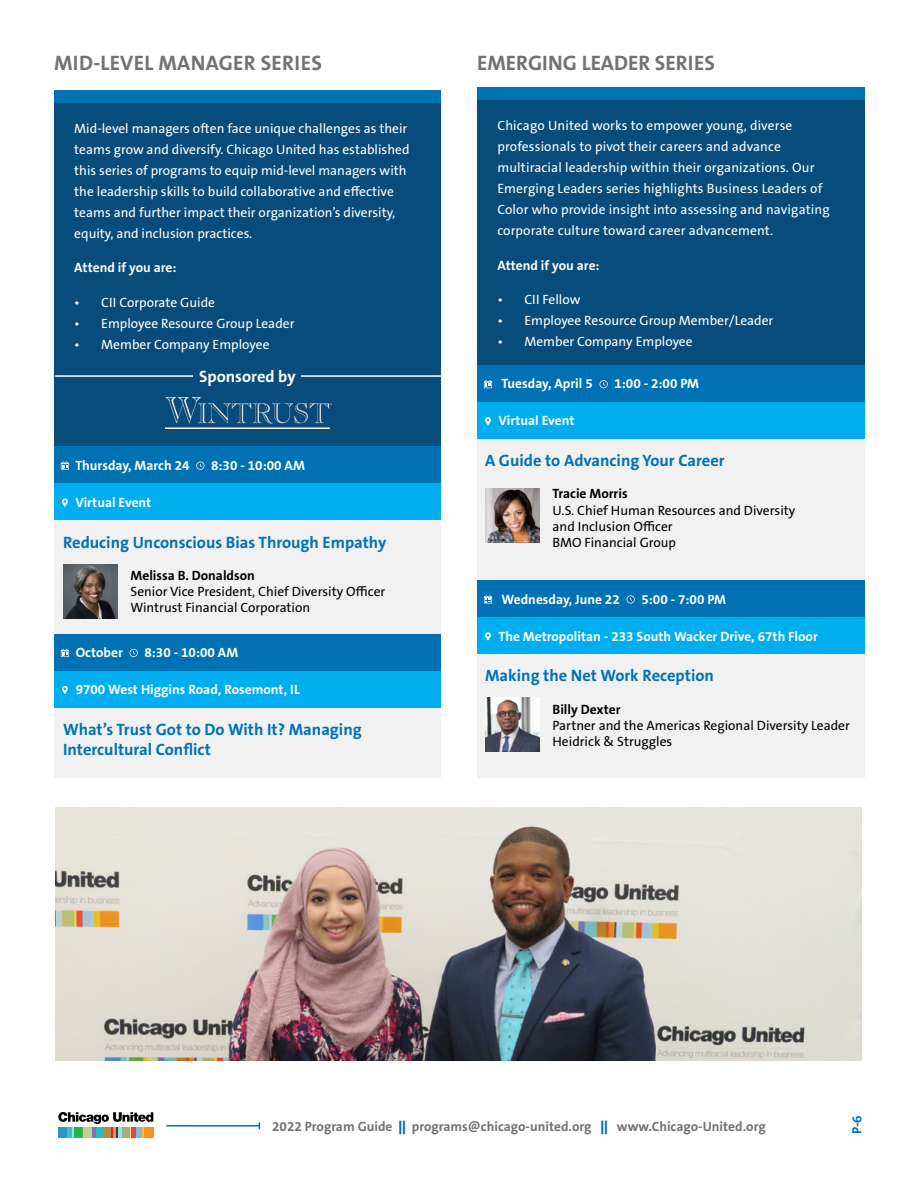
<style>
.page{position:relative;width:918px;height:1188px;background:#fff}
.page>*{position:absolute;margin:0;border:0;box-sizing:border-box;transform-origin:0 0}
.t1{font:700 21px "The Sans B W7";letter-spacing:.01em;color:#717275}
.t2{font:700 16.5px/19.8px "The Sans B W7";color:#0072b4}
.t3{font:700 16.5px "The Sans B W7";color:#fff}
.t4{font:13.5px/21px "The Sans B W5 Plain";color:#fff}
.t5{font:700 13.5px "The Sans B W7";color:#fff}
.t6{font:13.5px/16.2px "The Sans B W5 Plain";color:#000}
.t7{font:700 13.5px "The Sans B W7";color:#717275}
.t8{font:700 13.5px "The Sans B W7";color:#000}
.t9{font:700 13.5px "The Sans B W7";color:#0072b4}
.s1{font-family:"The Sans B W9";font-weight:900;color:#0072b4}
</style>
<div class="page">
<div style="left:54px;top:393px;width:387px;height:385px;background:#f1f1f2"></div>
<div style="left:54px;top:103px;width:387px;height:343px;background:#074c7a"></div>
<div style="left:54px;top:446px;width:387px;height:37px;background:#0072b4"></div>
<svg style="left:61px;top:462px;width:8px;height:8px"></svg>
<svg style="left:196px;top:462px;width:8px;height:8px"></svg>
<div style="left:54px;top:634px;width:387px;height:37px;background:#0072b4"></div>
<svg style="left:61px;top:649px;width:8px;height:8px"></svg>
<svg style="left:130px;top:649px;width:8px;height:8px"></svg>
<img style="left:63px;top:564px;width:54px;height:54px">
<div style="left:54px;top:90px;width:387px;height:13px;background:#0072b4"></div>
<div style="left:54px;top:483px;width:387px;height:37px;background:#00aeef"></div>
<svg style="left:62px;top:499px;width:6px;height:8px"></svg>
<div style="left:54px;top:671px;width:387px;height:37px;background:#00aeef"></div>
<svg style="left:62px;top:686px;width:6px;height:8px"></svg>
<img style="left:55px;top:808px;width:807px;height:253px">
<div style="left:477px;top:347px;width:387px;height:431px;background:#f1f1f2"></div>
<div style="left:477px;top:100px;width:387px;height:266px;background:#074c7a"></div>
<div style="left:477px;top:365px;width:387px;height:37px;background:#0072b4"></div>
<svg style="left:484px;top:380px;width:8px;height:8px"></svg>
<svg style="left:600px;top:380px;width:8px;height:8px"></svg>
<div style="left:477px;top:580px;width:387px;height:37px;background:#0072b4"></div>
<svg style="left:484px;top:595px;width:8px;height:8px"></svg>
<svg style="left:627px;top:595px;width:8px;height:9px"></svg>
<div style="left:477px;top:87px;width:387px;height:13px;background:#0072b4"></div>
<div style="left:477px;top:402px;width:387px;height:37px;background:#00aeef"></div>
<svg style="left:485px;top:417px;width:6px;height:8px"></svg>
<div style="left:477px;top:617px;width:387px;height:37px;background:#00aeef"></div>
<svg style="left:485px;top:632px;width:6px;height:9px"></svg>
<img style="left:485px;top:489px;width:54px;height:54px">
<img style="left:485px;top:697px;width:54px;height:54px">
<img style="left:166px;top:398px;width:165px;height:30px">
<hr style="left:55px;top:375px;width:387px;height:2px;background:#fff">
<div style="left:194px;top:370px;width:107px;height:12px;background:#074c7a"></div>
<hr style="left:166px;top:1125px;width:93px;height:2px;background:#0072b4">
<svg style="left:58px;top:1112px;width:95px;height:25px"></svg>
<div style="left:67px;top:1127px;width:5px;height:10px;background:#3cbfbe"></div>
<h1 class="t1" style="left:54px;top:49px;width:270px">MID-LEVEL MANAGER SERIES</h1>
<p class="t4" style="left:74px;top:118px;width:337px">Mid-level managers often face unique challenges as their teams grow and diversify. Chicago United has established this series of programs to equip mid-level managers with the leadership skills to build collaborative and effective teams and further impact their organization’s diversity, equity, and inclusion practices.</p>
<p class="t5" style="left:74px;top:259px;width:104px">Attend if you are:</p>
<p class="t4" style="left:74px;top:292px;width:142px">• CII Corporate Guide</p>
<p class="t4" style="left:74px;top:313px;width:222px">• Employee Resource Group Leader</p>
<p class="t4" style="left:74px;top:334px;width:197px">• Member Company Employee</p>
<p class="t3" style="left:199px;top:366px;width:98px">Sponsored by</p>
<p class="t5" style="left:75px;top:457px;width:116px">Thursday, March 24</p>
<p class="t5" style="left:211px;top:457px;width:95px">8:30 - 10:00 AM</p>
<p class="t5" style="left:75px;top:494px;width:77px">Virtual Event</p>
<p class="t2" style="left:63px;top:532px;width:325px">Reducing Unconscious Bias Through Empathy</p>
<p class="t8" style="left:131px;top:567px;width:126px">Melissa B. Donaldson</p>
<p class="t6" style="left:131px;top:584px;width:256px">Senior Vice President, Chief Diversity Officer<br>Wintrust Financial Corporation</p>
<p class="t5" style="left:76px;top:644px;width:49px">October</p>
<p class="t5" style="left:144px;top:644px;width:95px">8:30 - 10:00 AM</p>
<p class="t5" style="left:76px;top:681px;width:226px">9700 West Higgins Road, Rosemont, IL</p>
<p class="t2" style="left:63px;top:720px;width:300px">What’s Trust Got to Do With It? Managing<br>Intercultural Conflict</p>
<h1 class="t1" style="left:477px;top:49px;width:239px">EMERGING LEADER SERIES</h1>
<p class="t4" style="left:497px;top:115px;width:334px">Chicago United works to empower young, diverse professionals to pivot their careers and advance multiracial leadership within their organizations. Our Emerging Leaders series highlights Business Leaders of Color who provide insight into assessing and navigating corporate culture toward career advancement.</p>
<p class="t5" style="left:497px;top:256px;width:104px">Attend if you are:</p>
<p class="t4" style="left:497px;top:289px;width:85px">• CII Fellow</p>
<p class="t4" style="left:497px;top:310px;width:278px">• Employee Resource Group Member/Leader</p>
<p class="t4" style="left:497px;top:331px;width:197px">• Member Company Employee</p>
<p class="t5" style="left:501px;top:375px;width:93px">Tuesday, April 5</p>
<p class="t5" style="left:614px;top:375px;width:86px">1:00 - 2:00 PM</p>
<p class="t5" style="left:498px;top:412px;width:77px">Virtual Event</p>
<p class="t2" style="left:485px;top:451px;width:241px">A Guide to Advancing Your Career</p>
<p class="t8" style="left:553px;top:485px;width:77px">Tracie Morris</p>
<p class="t6" style="left:553px;top:502px;width:244px">U.S. Chief Human Resources and Diversity and Inclusion Officer<br>BMO Financial Group</p>
<p class="t5" style="left:502px;top:590px;width:120px">Wednesday, June 22</p>
<p class="t5" style="left:641px;top:590px;width:86px">5:00 - 7:00 PM</p>
<p class="t5" style="left:498px;top:627px;width:321px">The Metropolitan - 233 South Wacker Drive, 67th Floor</p>
<p class="t2" style="left:485px;top:666px;width:230px">Making the Net Work Reception</p>
<p class="t8" style="left:553px;top:700px;width:70px">Billy Dexter</p>
<p class="t6" style="left:553px;top:717px;width:299px">Partner and the Americas Regional Diversity Leader<br>Heidrick &amp; Struggles</p>
<p class="t7" style="left:272px;top:1118px;width:495px">2022 Program Guide <span class="s1">||</span> programs@chicago-united.org <span class="s1">||</span> www.Chicago-United.org</p>
<p class="t9" style="left:848px;top:1134px;width:20px;rotate:-90deg">P-6</p>
</div>
